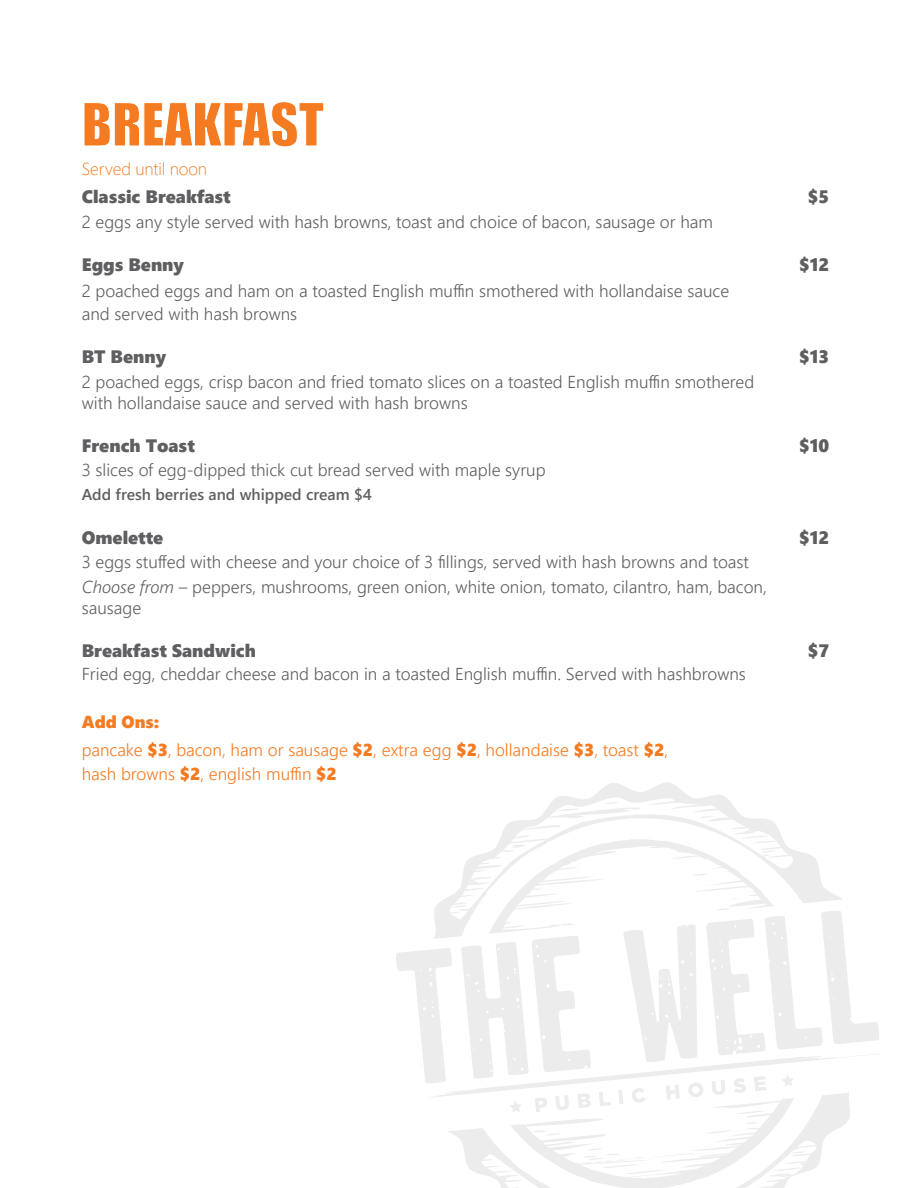
<style>
.page{position:relative;width:918px;height:1188px;background:#fff}
.page>*{position:absolute;margin:0;border:0;box-sizing:border-box;transform-origin:0 0}
.t1{font:54.9px "Impact";color:#f47b21}
.item_description{font:18px "Segoe UI Black";color:#5f5f62}
.item_description-2{font:300 17.25px/21px "Segoe UI";color:#5f5f62}
.t2{font:300 17.25px/24px "Segoe UI";color:#f47b21}
.t3{font:300 17.25px "Segoe UI";letter-spacing:-.01em;color:#f47b21}
.t4{font:17.25px "Segoe UI Black";color:#f47b21}
.t5{font:600 15.75px "Segoe UI";color:#5f5f62}
.s1{font-style:italic}
.s2{font-family:"Segoe UI Black";font-weight:400}
</style>
<div class="page">
<svg style="left:554px;top:782px;width:175px;height:18px"></svg>
<svg style="left:396px;top:800px;width:483px;height:388px"></svg>
<p class="t1" style="left:82px;top:82px;width:244px">BREAKFAST</p>
<p class="t3" style="left:82px;top:152px;width:127px">Served until noon</p>
<p class="item_description" style="left:82px;top:184px;width:151px">Classic Breakfast</p>
<p class="item_description" style="left:808px;top:184px;width:23px">$5</p>
<p class="item_description-2" style="left:82px;top:209px;width:633px">2 eggs any style served with hash browns, toast and choice of bacon, sausage or ham</p>
<p class="item_description" style="left:82px;top:252px;width:104px">Eggs Benny</p>
<p class="item_description" style="left:799px;top:252px;width:32px">$12</p>
<p class="item_description-2" style="left:82px;top:278px;width:649px;line-height:22.5px">2 poached eggs and ham on a toasted English muffin smothered with hollandaise sauce and served with hash browns</p>
<p class="item_description" style="left:82px;top:344px;width:86px">BT Benny</p>
<p class="item_description" style="left:799px;top:344px;width:32px">$13</p>
<p class="item_description-2" style="left:82px;top:369px;width:674px">2 poached eggs, crisp bacon and fried tomato slices on a toasted English muffin smothered with hollandaise sauce and served with hash browns</p>
<p class="item_description" style="left:82px;top:433px;width:115px">French Toast</p>
<p class="item_description" style="left:799px;top:433px;width:32px">$10</p>
<p class="item_description-2" style="left:82px;top:458px;width:465px">3 slices of egg-dipped thick cut bread served with maple syrup</p>
<p class="t5" style="left:82px;top:480px;width:292px">Add fresh berries and whipped cream $4</p>
<p class="item_description" style="left:82px;top:525px;width:83px">Omelette</p>
<p class="item_description" style="left:799px;top:525px;width:32px">$12</p>
<p class="item_description-2" style="left:82px;top:550px;width:669px">3 eggs stuffed with cheese and your choice of 3 fillings, served with hash browns and toast</p>
<p class="item_description-2" style="left:82px;top:574px;width:687px"><span class="s1">Choose from</span> – peppers, mushrooms, green onion, white onion, tomato, cilantro, ham, bacon, sausage</p>
<p class="item_description" style="left:82px;top:638px;width:176px">Breakfast Sandwich</p>
<p class="item_description" style="left:808px;top:638px;width:23px">$7</p>
<p class="item_description-2" style="left:82px;top:662px;width:666px">Fried egg, cheddar cheese and bacon in a toasted English muffin. Served with hashbrowns</p>
<p class="t4" style="left:82px;top:710px;width:79px">Add Ons:</p>
<p class="t2" style="left:82px;top:736px;width:588px">pancake <span class="s2">$3</span>, bacon, ham or sausage <span class="s2">$2</span>, extra egg <span class="s2">$2</span>, hollandaise <span class="s2">$3</span>, toast <span class="s2">$2</span>, hash browns <span class="s2">$2</span>, english muffin <span class="s2">$2</span></p>
</div>
